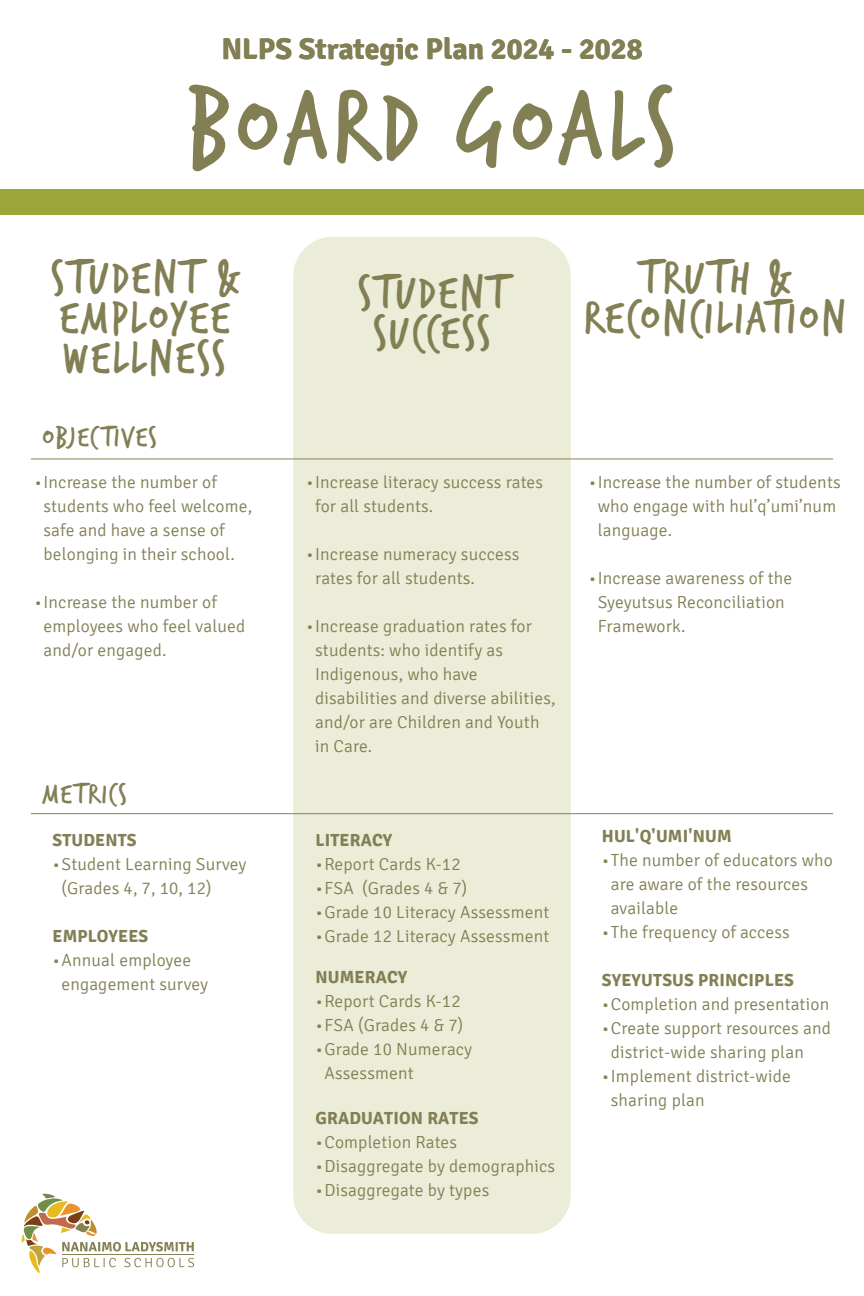
<style>
.page{position:relative;width:864px;height:1296px;background:#fff}
.page>*{position:absolute;margin:0;border:0;box-sizing:border-box;transform-origin:0 0}
.t1{font:110px "Trash Hand";letter-spacing:.05em;color:#827f54}
.t2{font:50px/40px "Trash Hand";letter-spacing:.055em;color:#827f54;text-align:center}
.t3{font:700 30px "Signika";color:#827f54}
.t4{font:30px "Trash Hand";letter-spacing:.065em;color:#827f54}
.t5{font:300 17.5px/24px "Signika";letter-spacing:.01em;color:#827f54}
.t6{font:700 17.5px "Signika";letter-spacing:.01em;color:#827f54}
</style>
<div class="page">
<div style="left:0;top:190px;width:864px;height:25px;background:#9aa639"></div>
<div style="left:293px;top:237px;width:278px;height:997px;background:#ebedd8;border-radius:39px"></div>
<hr style="left:31px;top:813px;width:802px;height:1px;background:#858154">
<hr style="left:31px;top:459px;width:802px;height:1px;background:#858154">
<svg style="left:21px;top:1193px;width:173px;height:80px"></svg>
<h3 class="t3" style="left:221px;top:31px;width:423px">NLPS Strategic Plan 2024 - 2028</h3>
<h1 class="t1" style="left:188px;top:72px;width:490px">BOARD GOALS</h1>
<h2 class="t2" style="left:51px;top:260px;width:189px;text-align:left">STUDENT &amp;<br>EMPLOYEE<br>WELLNESS</h2>
<h3 class="t4" style="left:43px;top:422px;width:116px">OBJECTIVES</h3>
<p class="t5" style="left:43px;top:471px;width:210px;text-indent:-9px">•Increase the number of students who feel welcome, safe and have a sense of belonging in their school.</p>
<p class="t5" style="left:43px;top:591px;width:203px;text-indent:-9px">•Increase the number of employees who feel valued and/or engaged.</p>
<h3 class="t4" style="left:43px;top:779px;width:86px">METRICS</h3>
<p class="t6" style="left:52px;top:830px;width:86px">STUDENTS</p>
<p class="t5" style="left:61px;top:853px;width:186px;text-indent:-9px">•Student Learning Survey (Grades 4, 7, 10, 12)</p>
<p class="t6" style="left:52px;top:926px;width:97px">EMPLOYEES</p>
<p class="t5" style="left:61px;top:949px;width:148px;text-indent:-9px">•Annual employee engagement survey</p>
<h2 class="t2" style="left:358px;top:275px;width:150px">STUDENT<br>SUCCESS</h2>
<h2 class="t2" style="left:585px;top:260px;width:262px">TRUTH &amp;<br>RECONCILIATION</h2>
<p class="t5" style="left:315px;top:471px;width:230px;text-indent:-9px">•Increase literacy success rates for all students.</p>
<p class="t5" style="left:315px;top:543px;width:206px;text-indent:-9px">•Increase numeracy success rates for all students.</p>
<p class="t5" style="left:315px;top:615px;width:242px;text-indent:-9px">•Increase graduation rates for students: who identify as<br>Indigenous, who have disabilities and diverse abilities, and/or are Children and Youth in Care.</p>
<p class="t6" style="left:315px;top:830px;width:78px">LITERACY</p>
<p class="t5" style="left:315px;top:853px;width:147px">•Report Cards K-12</p>
<p class="t5" style="left:315px;top:877px;width:153px">•FSA (Grades 4 &amp; 7)</p>
<p class="t5" style="left:315px;top:901px;width:235px">•Grade 10 Literacy Assessment</p>
<p class="t5" style="left:315px;top:925px;width:235px">•Grade 12 Literacy Assessment</p>
<p class="t6" style="left:315px;top:967px;width:93px">NUMERACY</p>
<p class="t5" style="left:315px;top:990px;width:147px">•Report Cards K-12</p>
<p class="t5" style="left:315px;top:1014px;width:149px">•FSA (Grades 4 &amp; 7)</p>
<p class="t5" style="left:324px;top:1038px;width:149px;text-indent:-9px">•Grade 10 Numeracy<br>Assessment</p>
<p class="t6" style="left:316px;top:1107px;width:165px">GRADUATION RATES</p>
<p class="t5" style="left:316px;top:1130px;width:143px">•Completion Rates</p>
<p class="t5" style="left:315px;top:1154px;width:241px">•Disaggregate by demographics</p>
<p class="t5" style="left:315px;top:1178px;width:175px">•Disaggregate by types</p>
<p class="t5" style="left:598px;top:471px;width:245px;text-indent:-9px">•Increase the number of students who engage with hul’q’umi’num language.</p>
<p class="t5" style="left:598px;top:567px;width:196px;text-indent:-9px">•Increase awareness of the<br>Syeyutsus Reconciliation<br>Framework.</p>
<p class="t6" style="left:602px;top:825px;width:131px">HUL'Q'UMI'NUM</p>
<p class="t5" style="left:611px;top:848px;width:224px;text-indent:-9px">•The number of educators who are aware of the resources available</p>
<p class="t5" style="left:602px;top:920px;width:190px">•The frequency of access</p>
<p class="t6" style="left:602px;top:969px;width:194px">SYEYUTSUS PRINCIPLES</p>
<p class="t5" style="left:602px;top:992px;width:229px">•Completion and presentation</p>
<p class="t5" style="left:611px;top:1016px;width:222px;text-indent:-9px">•Create support resources and district-wide sharing plan</p>
<p class="t5" style="left:611px;top:1064px;width:182px;text-indent:-9px">•Implement district-wide sharing plan</p>
</div>
